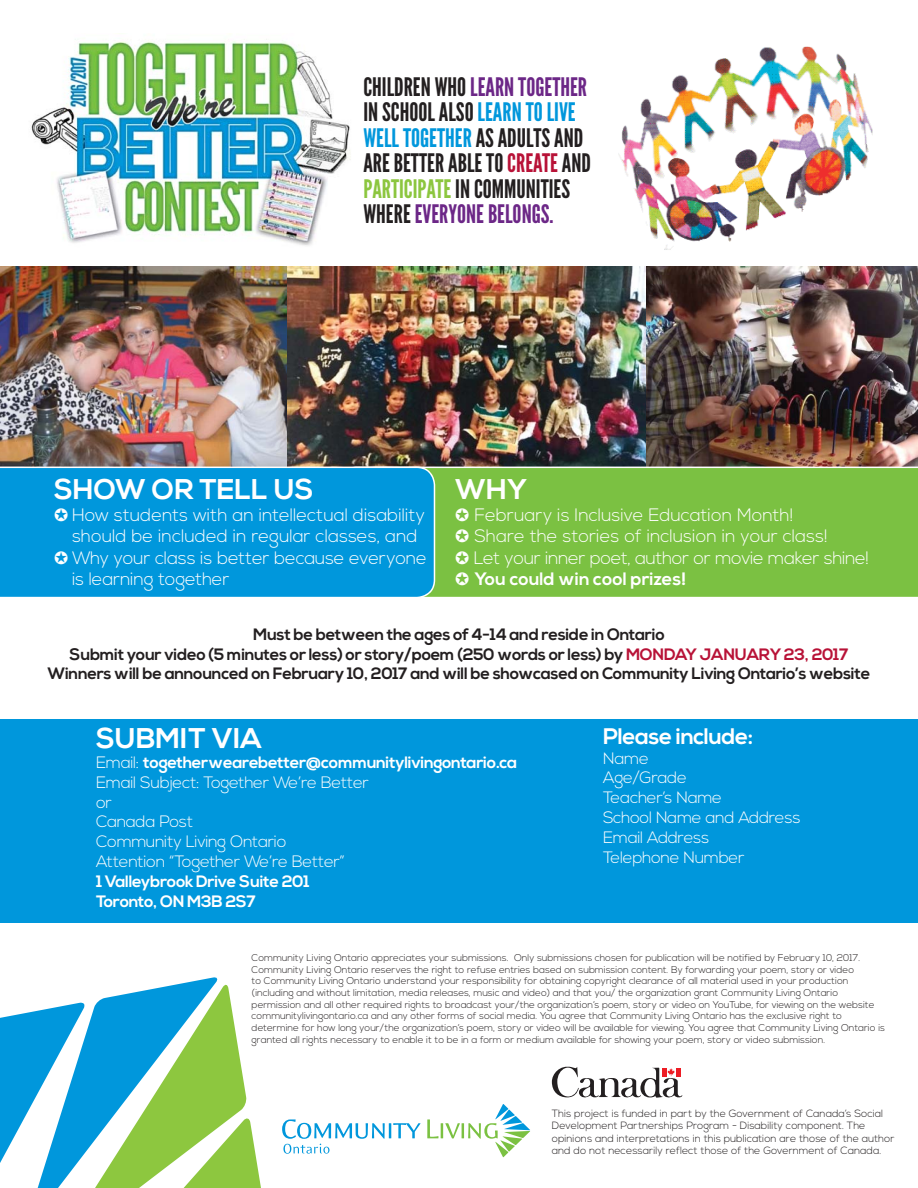
<style>
.page{position:relative;width:918px;height:1188px;background:#fff}
.page>*{position:absolute;margin:0;border:0;box-sizing:border-box;transform-origin:0 0}
.t1{font:700 28.5px "Nexa";color:#fff}
.t2{font:25.5px/25.5px "League Gothic";color:#231f20}
.t3{font:700 22.5px "Nexa";letter-spacing:-.02em;color:#fff}
.t4{font:300 18px/21.6px "Nexa";color:#fff}
.t5{font:300 16.5px/19.8px "Nexa";letter-spacing:-.02em;color:#fff}
.t6{font:700 16.5px/19.8px "Nexa";letter-spacing:-.02em;color:#231f20;text-align:center}
.t7{font:700 16.5px/19.8px "Nexa";letter-spacing:-.02em;color:#fff}
.t8{font:300 10.5px/12.6px "Nexa";color:#231f20}
.t9{font:300 9.75px/11.7px "Nexa";color:#231f20}
.s1{color:#6c2787}
.s2{color:#0097dc}
.s3{color:#b81237}
.s4{color:#8cc63f}
.s5{font-weight:700}
</style>
<div class="page">
<div style="left:0;top:719px;width:918px;height:204px;background:#0097dc"></div>
<img style="left:0;top:267px;width:918px;height:200px">
<img style="left:618px;top:47px;width:255px;height:203px">
<img style="left:31px;top:39px;width:320px;height:207px">
<div style="left:435px;top:468px;width:483px;height:129px;background:#7bc142"></div>
<div style="left:0;top:468px;width:435px;height:129px;background:#0097dc"></div>
<svg style="left:282px;top:1119px;width:139px;height:35px"></svg>
<svg style="left:427px;top:1104px;width:103px;height:53px"></svg>
<svg style="left:0;top:977px;width:261px;height:211px"></svg>
<svg style="left:552px;top:1067px;width:130px;height:31px"></svg>
<h2 class="t2" style="left:363px;top:77px;width:229px">CHILDREN WHO <span class="s1">LEARN TOGETHER<br></span>IN SCHOOL ALSO <span class="s2">LEARN TO LIVE<br>WELL TOGETHER</span> AS ADULTS AND<br>ARE BETTER ABLE TO <span class="s3">CREATE</span> AND<br><span class="s4">PARTICIPATE</span> IN COMMUNITIES<br>WHERE <span class="s1">EVERYONE BELONGS.</span></h2>
<h1 class="t1" style="left:54px;top:479px;width:261px">SHOW OR TELL US</h1>
<h3 class="t4" style="left:54px;top:505px;width:373px">✪ How students with an intellectual disability</h3>
<h3 class="t4" style="left:72px;top:527px;width:347px">should be included in regular classes, and</h3>
<h3 class="t4" style="left:54px;top:549px;width:374px">✪ Why your class is better because everyone</h3>
<h3 class="t4" style="left:72px;top:570px;width:159px">is learning together</h3>
<h1 class="t1" style="left:455px;top:479px;width:73px">WHY</h1>
<h3 class="t4" style="left:455px;top:505px;width:415px">✪ February is Inclusive Education Month!<br>✪ Share the stories of inclusion in your class!<br>✪ Let your inner poet, author or movie maker shine! ✪ <span class="s5">You could win cool prizes!</span></h3>
<p class="t6" style="left:48px;top:627px;width:824px">Must be between the ages of 4-14 and reside in Ontario<br>Submit your video (5 minutes or less) or story/poem (250 words or less) by <span class="s3">MONDAY JANUARY 23, 2017<br></span>Winners will be announced on February 10, 2017 and will be showcased on Community Living Ontario’s website</p>
<h1 class="t1" style="left:96px;top:728px;width:167px">SUBMIT VIA</h1>
<h3 class="t5" style="left:96px;top:754px;width:422px">Email: <span class="s5">togetherwearebetter@communitylivingontario.ca<br></span>Email Subject: Together We’re Better<br>or<br>Canada Post<br>Community Living Ontario<br>Attention “Together We’re Better”</h3>
<h3 class="t7" style="left:96px;top:874px;width:215px">1 Valleybrook Drive Suite 201<br>Toronto, ON M3B 2S7</h3>
<h3 class="t3" style="left:603px;top:728px;width:152px">Please include:</h3>
<h3 class="t5" style="left:603px;top:750px;width:199px">Name<br>Age/Grade<br>Teacher’s Name<br>School Name and Address<br>Email Address<br>Telephone Number</h3>
<p class="t9" style="left:252px;top:953px;width:635px">Community Living Ontario appreciates your submissions. Only submissions chosen for publication will be notified by February 10, 2017.<br>Community Living Ontario reserves the right to refuse entries based on submission content. By forwarding your poem, story or video<br>to Community Living Ontario understand your responsibility for obtaining copyright clearance of all material used in your production (including and without limitation, media releases, music and video) and that you/ the organization grant Community Living Ontario permission and all other required rights to broadcast your/the organization’s poem, story or video on YouTube, for viewing on the website communitylivingontario.ca and any other forms of social media. You agree that Community Living Ontario has the exclusive right to determine for how long your/the organization’s poem, story or video will be available for viewing. You agree that Community Living Ontario is granted all rights necessary to enable it to be in a form or medium available for showing your poem, story or video submission.</p>
<p class="t8" style="left:552px;top:1108px;width:344px">This project is funded in part by the Government of Canada’s Social Development Partnerships Program - Disability component. The opinions and interpretations in this publication are those of the author and do not necessarily reflect those of the Government of Canada.</p>
</div>
